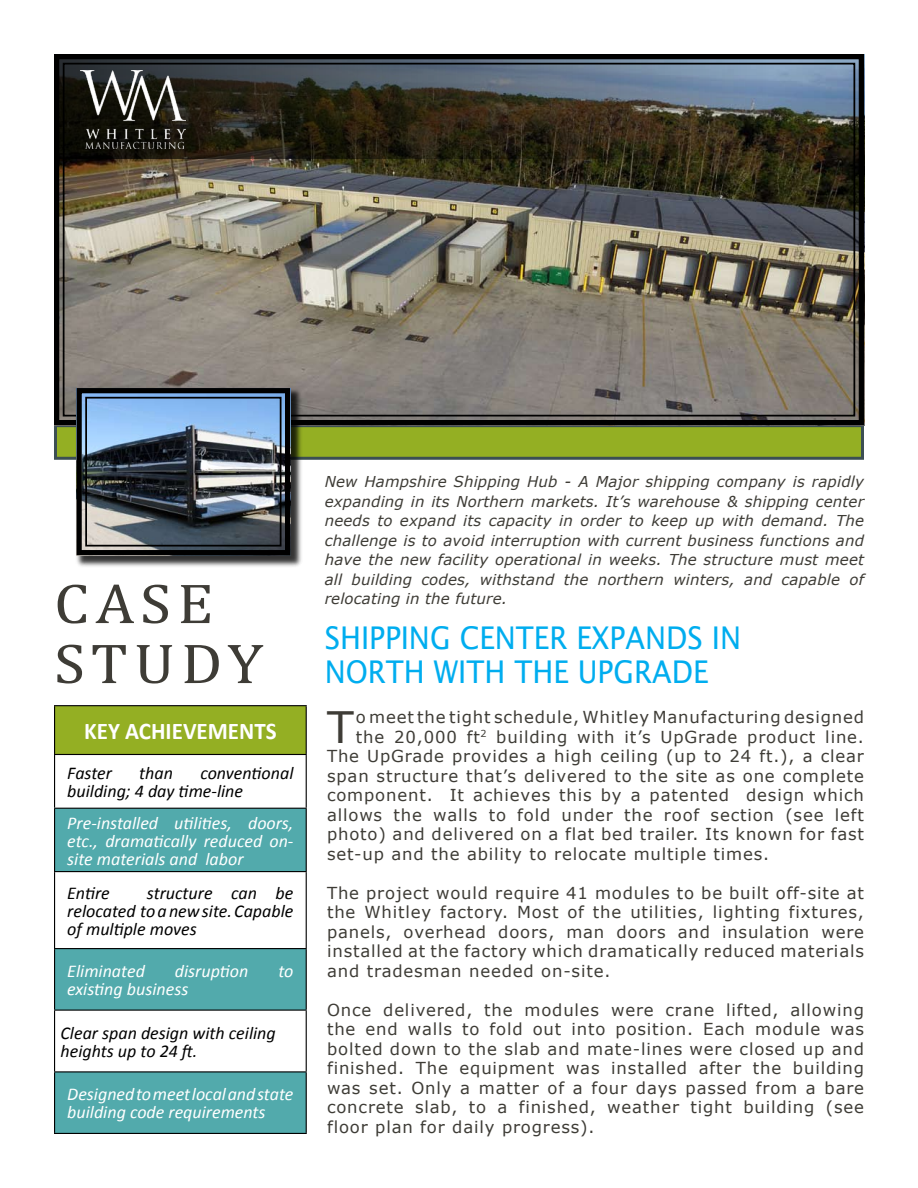
<style>
.page{position:relative;width:918px;height:1188px;background:#fff}
.page>*{position:absolute;margin:0;border:0;box-sizing:border-box;transform-origin:0 0}
.t1{font:57px/60px "Cambria Math";letter-spacing:.1em;color:#3e3c36;scale:1.1 1}
.t2{font:43.35px "Verdana";color:#3e3c36}
.t3{font:31.35px/34.5px "Lucida Sans";color:#00adef;scale:.91 1}
.t4{font:700 24px "Calibri";color:#fff;scale:.96 1}
.t5{font:italic 18px/18px "Calibri";color:#fff;text-align:justify}
.t6{font:italic 18px/18px "Calibri";color:#000}
.t7{font:16.5px/19.5px "Verdana";letter-spacing:.05em;color:#3e3c36;text-align:justify}
.t8{font:italic 15px/19.5px "Verdana";letter-spacing:.01em;color:#3e3c36;text-align:justify}
</style>
<div class="page">
<div style="left:56px;top:426px;width:806px;height:32px;background:#94af23"></div>
<div style="left:54px;top:424px;width:810px;height:36px;border:3px solid #3c4f53"></div>
<img style="left:54px;top:54px;width:811px;height:374px">
<svg style="left:56px;top:56px;width:808px;height:103px;background:#3c3e3c"></svg>
<img style="left:80px;top:70px;width:106px;height:79px">
<div style="left:75px;top:386px;width:228px;height:182px;background:#000;opacity:.8"></div>
<img style="left:74px;top:385px;width:219px;height:173px">
<div style="left:85px;top:397px;width:196px;height:150px;border:2px solid #000"></div>
<div style="left:55px;top:706px;width:251px;height:48px;background:#94af23"></div>
<svg style="left:55px;top:809px;width:251px;height:324px;fill:#52aaac"></svg>
<hr style="left:54px;top:705px;width:253px;height:1px;background:#000">
<hr style="left:54px;top:706px;width:1px;height:48px;background:#000">
<hr style="left:306px;top:706px;width:1px;height:48px;background:#000">
<hr style="left:54px;top:754px;width:253px;height:1px;background:#000">
<hr style="left:54px;top:755px;width:1px;height:53px;background:#000">
<hr style="left:306px;top:755px;width:1px;height:53px;background:#000">
<hr style="left:54px;top:808px;width:253px;height:1px;background:#000">
<hr style="left:54px;top:809px;width:1px;height:62px;background:#000">
<hr style="left:306px;top:809px;width:1px;height:62px;background:#000">
<hr style="left:54px;top:871px;width:253px;height:1px;background:#000">
<hr style="left:54px;top:872px;width:1px;height:76px;background:#000">
<hr style="left:306px;top:872px;width:1px;height:76px;background:#000">
<hr style="left:54px;top:948px;width:253px;height:1px;background:#000">
<hr style="left:54px;top:949px;width:1px;height:61px;background:#000">
<hr style="left:306px;top:949px;width:1px;height:61px;background:#000">
<hr style="left:54px;top:1010px;width:253px;height:1px;background:#000">
<hr style="left:54px;top:1011px;width:1px;height:60px;background:#000">
<hr style="left:306px;top:1011px;width:1px;height:60px;background:#000">
<hr style="left:54px;top:1071px;width:253px;height:1px;background:#000">
<hr style="left:54px;top:1072px;width:1px;height:61px;background:#000">
<hr style="left:306px;top:1072px;width:1px;height:61px;background:#000">
<hr style="left:54px;top:1133px;width:253px;height:1px;background:#000">
<h1 class="t1" style="left:54px;top:573px;width:191px">CASE<br>STUDY</h1>
<h3 class="t4" style="left:84px;top:716px;width:202px">KEY ACHIEVEMENTS</h3>
<p class="t6" style="left:67px;top:763px;width:46px">Faster</p>
<p class="t6" style="left:139px;top:763px;width:35px">than</p>
<p class="t6" style="left:67px;top:763px;width:228px;text-indent:133px">conventional building; 4 day time-line</p>
<p class="t5" style="left:67px;top:813px;width:228px">Pre-installed utilities, doors, etc., dramatically reduced on&shy;site materials and labor</p>
<p class="t6" style="left:67px;top:883px;width:44px">Entire</p>
<p class="t6" style="left:67px;top:883px;width:228px;text-align:justify;text-indent:80px">structure can be relocated to a new site. Capable of multiple moves</p>
<p class="t5" style="left:67px;top:961px;width:79px">Eliminated</p>
<p class="t5" style="left:175px;top:961px;width:75px">disruption</p>
<p class="t5" style="left:278px;top:961px;width:17px">to</p>
<p class="t5" style="left:67px;top:979px;width:123px">existing business</p>
<p class="t6" style="left:61px;top:1023px;width:217px">Clear span design with ceiling heights up to 24 ft.</p>
<p class="t5" style="left:67px;top:1085px;width:228px">Designed to meet local and state building code requirements</p>
<p class="t8" style="left:325px;top:472px;width:541px">New Hampshire Shipping Hub - A Major shipping company is rapidly expanding in its Northern markets. It’s warehouse &amp; shipping center needs to expand its capacity in order to keep up with demand. The challenge is to avoid interruption with current business functions and have the new facility operational in weeks. The structure must meet all building codes, withstand the northern winters, and capable of relocating in the future.</p>
<h3 class="t3" style="left:325px;top:620px;width:459px">SHIPPING CENTER EXPANDS IN<br>N ORTH WITH THE UPGRADE</h3>
<h2 class="t2" style="left:327px;top:697px;width:28px">T</h2>
<p class="t7" style="left:356px;top:707px;width:510px">o meet the tight schedule, Whitley Manufacturing designed</p>
<p class="t7" style="left:356px;top:727px;width:510px">the 20,000 ft<sup>2</sup> building with it’s UpGrade product line.</p>
<p class="t7" style="left:327px;top:746px;width:538px">The UpGrade provides a high ceiling (up to 24 ft.), a clear</p>
<p class="t7" style="left:327px;top:766px;width:539px">span structure that’s delivered to the site as one complete</p>
<p class="t7" style="left:327px;top:785px;width:539px">component. It achieves this by a patented design which</p>
<p class="t7" style="left:327px;top:805px;width:538px">allows the walls to fold under the roof section (see left</p>
<p class="t7" style="left:327px;top:824px;width:538px">photo) and delivered on a flat bed trailer. Its known for fast</p>
<p class="t7" style="left:327px;top:844px;width:444px">set-up and the ability to relocate multiple times.</p>
<p class="t7" style="left:327px;top:883px;width:538px">The project would require 41 modules to be built off-site at the Whitley factory. Most of the utilities, lighting fixtures, panels, overhead doors, man doors and insulation were installed at the factory which dramatically reduced materials and tradesman needed on-site.</p>
<p class="t7" style="left:327px;top:1000px;width:539px">Once delivered, the modules were crane lifted, allowing the end walls to fold out into position. Each module was bolted down to the slab and mate-lines were closed up and finished. The equipment was installed after the building was set. Only a matter of a four days passed from a bare concrete slab, to a finished, weather tight building (see floor plan for daily progress).</p>
</div>
